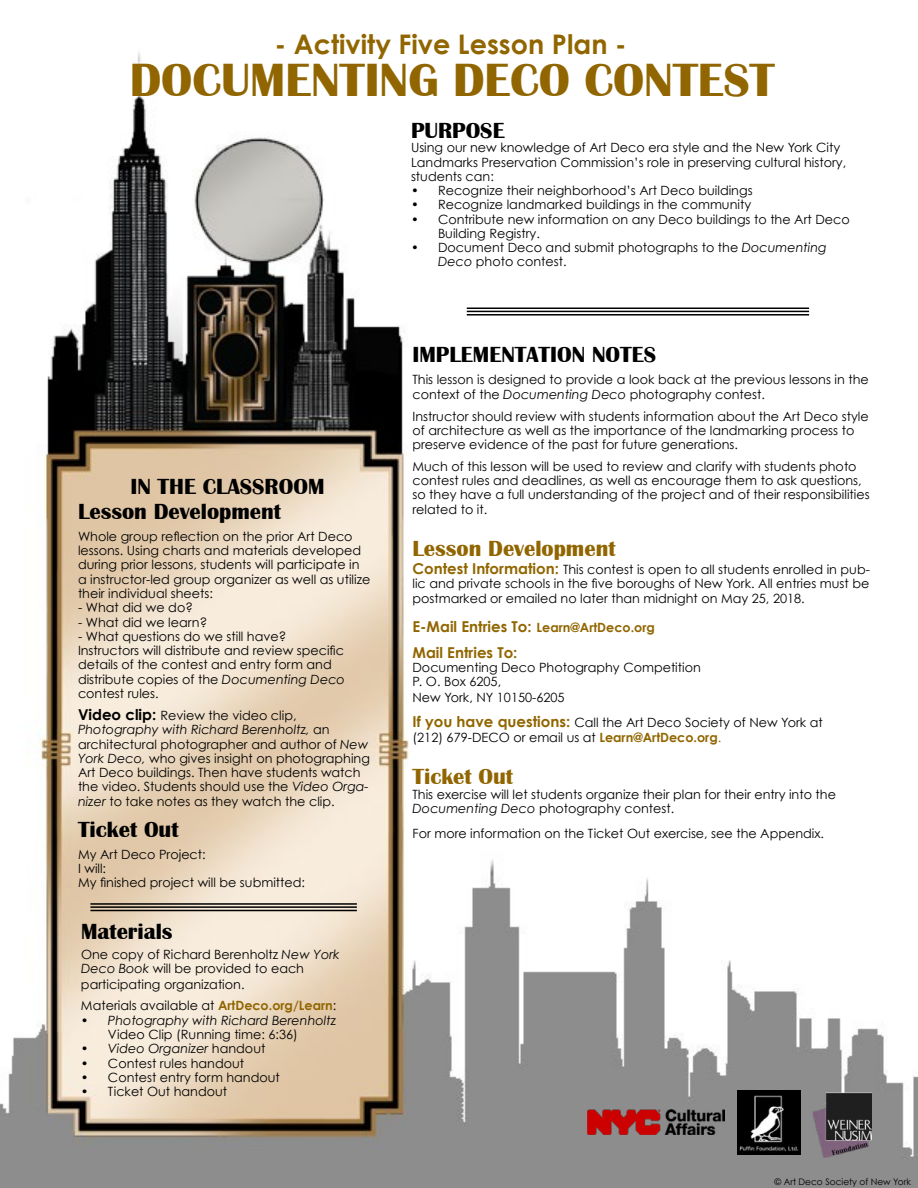
<style>
.page{position:relative;width:918px;height:1188px;background:#fff}
.page>*{position:absolute;margin:0;border:0;box-sizing:border-box;transform-origin:0 0}
.t1{font:700 48px "Britannic";color:#916600}
.t2{font:700 27px "Century Gothic";color:#916600}
.t3{font:700 22.5px "Britannic";color:#000}
.t4{font:700 22.5px "Britannic";color:#916600}
.t5{font:700 15px "Century Gothic";color:#916600}
.t6{font:12.75px/14.2px "Century Gothic";color:#000}
.t7{font:italic 12.75px "Century Gothic";color:#000}
.t8{font:700 12.75px "Century Gothic";color:#916600}
.t9{font:9px "Century Gothic";color:#000}
.s1{font-style:italic}
.s2{font-weight:700;font-size:15px}
.s3{font-weight:700;color:#916600}
.s4{font-style:normal}
.s5{font-weight:700;font-size:15px;color:#916600}
.s6{font-size:15px}
.s7{color:#916600}
</style>
<div class="page">
<img style="left:0;top:52px;width:918px;height:1136px">
<hr style="left:90px;top:903px;width:267px;height:2px;background:#000">
<hr style="left:90px;top:906px;width:267px;height:2px;background:#000">
<hr style="left:90px;top:910px;width:267px;height:1px;background:#000">
<hr style="left:467px;top:308px;width:342px;height:1px;background:#000">
<hr style="left:467px;top:311px;width:342px;height:1px;background:#000">
<hr style="left:467px;top:314px;width:342px;height:2px;background:#000">
<img style="left:587px;top:1109px;width:137px;height:25px">
<img style="left:812px;top:1092px;width:60px;height:66px">
<img style="left:738px;top:1091px;width:63px;height:64px">
<h2 class="t2" style="left:275px;top:27px;width:353px">- Activity Five Lesson Plan -</h2>
<h1 class="t1" style="left:130px;top:56px;width:646px">DOCUMENTING DECO CONTEST</h1>
<h3 class="t3" style="left:130px;top:475px;width:196px">IN THE CLASSROOM</h3>
<h3 class="t3" style="left:78px;top:500px;width:205px">Lesson Development</h3>
<p class="t6" style="left:78px;top:529px;width:294px">Whole group reflection on the prior Art Deco lessons. Using charts and materials developed during prior lessons, students will participate in a instructor-led group organizer as well as utilize their individual sheets:</p>
<p class="t6" style="left:78px;top:600px;width:116px">- What did we do?</p>
<p class="t6" style="left:78px;top:614px;width:131px">- What did we learn?</p>
<p class="t6" style="left:78px;top:629px;width:268px">- What questions do we still have?<br>Instructors will distribute and review specific details of the contest and entry form and distribute copies of the <span class="s1">Documenting Deco </span>contest rules.</p>
<p class="t6" style="left:78px;top:708px;width:294px"><span class="s2">Video clip:</span> Review the video clip, <span class="s1">Photography with Richard Berenholtz,</span> an architectural photographer and author of <span class="s1">New York Deco,</span> who gives insight on photographing Art Deco buildings. Then have students watch the video. Students should use the <span class="s1">Video Orga&shy;nizer</span> to take notes as they watch the clip.</p>
<h3 class="t3" style="left:78px;top:818px;width:102px">Ticket Out</h3>
<p class="t6" style="left:78px;top:847px;width:229px">My Art Deco Project:<br>I will:<br>My finished project will be submitted:</p>
<h3 class="t3" style="left:81px;top:920px;width:93px">Materials</h3>
<p class="t6" style="left:81px;top:947px;width:260px;line-height:14.9px">One copy of Richard Berenholtz <span class="s1">New York<br>Deco Book</span> will be provided to each participating organization.</p>
<p class="t6" style="left:81px;top:998px;width:257px">Materials available at <span class="s3">ArtDeco.org/Learn</span>:</p>
<p class="t7" style="left:81px;top:1012px;width:257px">• Photography with Richard Berenholtz</p>
<p class="t6" style="left:108px;top:1027px;width:191px">Video Clip (Running time: 6:36)</p>
<p class="t7" style="left:81px;top:1040px;width:186px">• Video Organizer <span class="s4">handout</span></p>
<p class="t6" style="left:81px;top:1055px;width:165px">• Contest rules handout</p>
<p class="t6" style="left:81px;top:1070px;width:200px">• Contest entry form handout</p>
<p class="t6" style="left:81px;top:1084px;width:148px">• Ticket Out handout</p>
<h3 class="t3" style="left:411px;top:119px;width:95px">PURPOSE</h3>
<p class="t6" style="left:411px;top:140px;width:437px">Using our new knowledge of Art Deco era style and the New York City<br>Landmarks Preservation Commission’s role in preserving cultural history, students can:</p>
<p class="t6" style="left:411px;top:183px;width:343px">• Recognize their neighborhood’s Art Deco buildings</p>
<p class="t6" style="left:411px;top:197px;width:342px">• Recognize landmarked buildings in the community</p>
<p class="t6" style="left:438px;top:211px;width:413px;text-indent:-27px">• Contribute new information on any Deco buildings to the Art Deco<br>Building Registry.</p>
<p class="t6" style="left:438px;top:240px;width:390px;text-indent:-27px">• Document Deco and submit photographs to the <span class="s1">Documenting<br>Deco</span> photo contest.</p>
<h3 class="t3" style="left:412px;top:343px;width:245px">IMPLEMENTATION NOTES</h3>
<p class="t6" style="left:412px;top:371px;width:458px;line-height:15.3px">This lesson is designed to provide a look back at the previous lessons in the context of the <span class="s1">Documenting Deco</span> photography contest.</p>
<p class="t6" style="left:412px;top:409px;width:458px">Instructor should review with students information about the Art Deco style of architecture as well as the importance of the landmarking process to preserve evidence of the past for future generations.</p>
<p class="t6" style="left:412px;top:459px;width:459px">Much of this lesson will be used to review and clarify with students photo contest rules and deadlines, as well as encourage them to ask questions, so they have a full understanding of the project and of their responsibilities related to it.</p>
<h3 class="t4" style="left:412px;top:537px;width:205px">Lesson Development</h3>
<p class="t6" style="left:412px;top:561px;width:459px;line-height:14.9px;text-align:justify"><span class="s5">Contest Information:</span> This contest is open to all students enrolled in pub&shy;lic and private schools in the five boroughs of New York. All entries must be postmarked or emailed no later than midnight on May 25, 2018.</p>
<p class="t8" style="left:412px;top:619px;width:244px"><span class="s6">E-Mail Entries To:</span> Learn@ArtDeco.org</p>
<p class="t5" style="left:412px;top:643px;width:106px">Mail Entries To:</p>
<p class="t6" style="left:412px;top:660px;width:290px;line-height:14.9px">Documenting Deco Photography Competition<br>P. O. Box 6205,<br>New York, NY 10150-6205</p>
<p class="t6" style="left:412px;top:714px;width:412px;line-height:15.3px"><span class="s5">If you have questions:</span> Call the Art Deco Society of New York at (212) 679-DECO or email us at <span class="s3">Learn@ArtDeco.org</span><span class="s7">.</span></p>
<h3 class="t4" style="left:412px;top:766px;width:102px">Ticket Out</h3>
<p class="t6" style="left:412px;top:787px;width:425px">This exercise will let students organize their plan for their entry into the<br><span class="s1">Documenting Deco</span> photography contest.</p>
<p class="t6" style="left:412px;top:826px;width:413px">For more information on the Ticket Out exercise, see the Appendix.</p>
<p class="t9" style="left:774px;top:1176px;width:138px">© Art Deco Society of New York</p>
</div>
